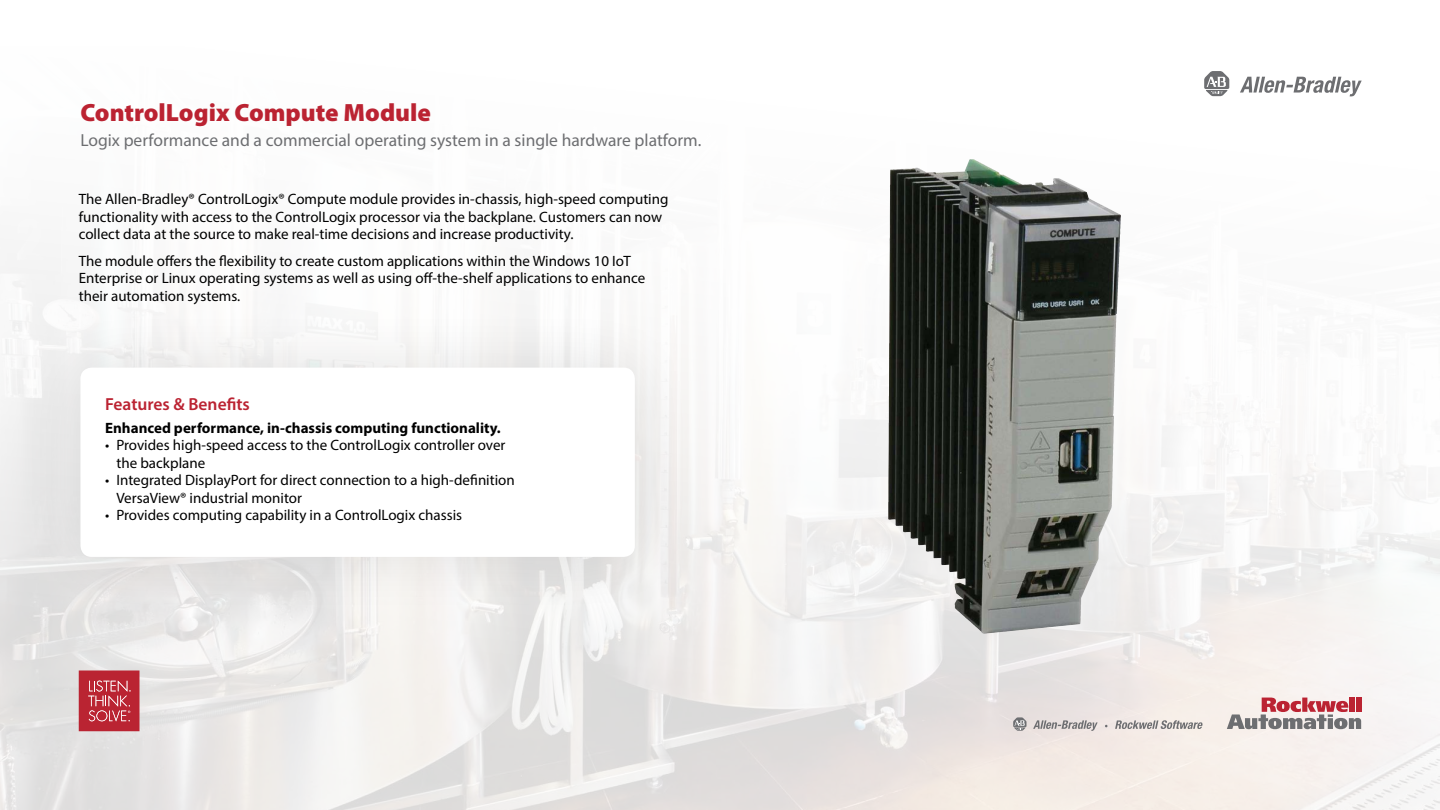
<style>
.page{position:relative;width:1440px;height:810px;background:#fff}
.page>*{position:absolute;margin:0;border:0;box-sizing:border-box;transform-origin:0 0}
.Document_Title{font:900 25px "Myriad Pro";color:#bb2332}
.Document_Subtitle{font:17.5px "Myriad Pro";color:#6d6e71}
.Subhead_level_1{font:600 17.5px "Myriad Pro";color:#bb2332}
.Body_Text{font:15px/17.5px "Myriad Pro";color:#000}
.Sidebar_Bullet_List{font:700 15px "Myriad Pro";color:#000}
</style>
<div class="page">
<img style="left:0;top:76px;width:1440px;height:734px">
<svg style="left:1204px;top:71px;width:25px;height:25px"></svg>
<svg style="left:1240px;top:77px;width:121px;height:19px"></svg>
<svg style="left:1013px;top:717px;width:14px;height:14px"></svg>
<svg style="left:1033px;top:720px;width:65px;height:11px"></svg>
<svg style="left:1115px;top:720px;width:88px;height:9px"></svg>
<svg style="left:1227px;top:698px;width:134px;height:31px;background:#c4a4a6"></svg>
<div style="left:1350px;top:698px;width:5px;height:14px;background:#bb2332"></div>
<div style="left:1356px;top:698px;width:5px;height:14px;background:#bb2332"></div>
<svg style="left:79px;top:671px;width:60px;height:60px;background:#c03945"></svg>
<div style="left:17px;top:304px;width:681px;height:316px;background:#000;opacity:.1"></div>
<div style="left:80px;top:368px;width:555px;height:189px;background:#fff;border-radius:11px"></div>
<img style="left:888px;top:159px;width:82px;height:426px">
<p class="Document_Title" style="left:80px;top:95px;width:352px">ControlLogix Compute Module</p>
<p class="Document_Subtitle" style="left:80px;top:129px;width:622px">Logix performance and a commercial operating system in a single hardware platform.</p>
<p class="Body_Text" style="left:79px;top:190px;width:591px">The Allen-Bradley® ControlLogix® Compute module provides in-chassis, high-speed computing functionality with access to the ControlLogix processor via the backplane. Customers can now collect data at the source to make real-time decisions and increase productivity.</p>
<p class="Body_Text" style="left:79px;top:252px;width:568px">The module offers the flexibility to create custom applications within the Windows 10 IoT<br>Enterprise or Linux operating systems as well as using off-the-shelf applications to enhance their automation systems.</p>
<p class="Subhead_level_1" style="left:105px;top:393px;width:146px">Features &amp; Benefits</p>
<p class="Sidebar_Bullet_List" style="left:105px;top:418px;width:397px">Enhanced performance, in-chassis computing functionality.</p>
<p class="Body_Text" style="left:116px;top:436px;width:391px;text-indent:-11px">• Provides high-speed access to the ControlLogix controller over the backplane</p>
<p class="Body_Text" style="left:116px;top:471px;width:400px;text-indent:-11px">• Integrated DisplayPort for direct connection to a high-definition<br>VersaView® industrial monitor</p>
<p class="Body_Text" style="left:105px;top:506px;width:358px">• Provides computing capability in a ControlLogix chassis</p>
</div>
